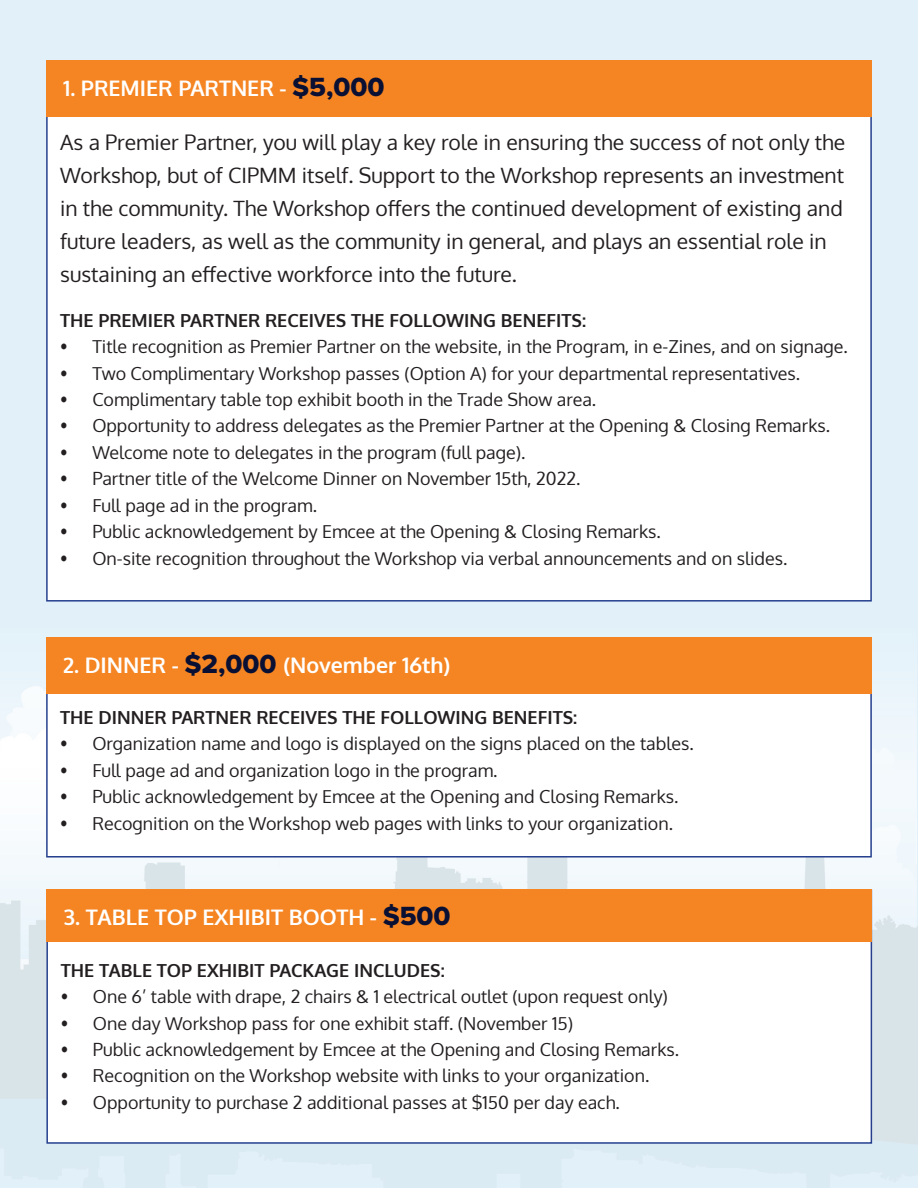
<style>
.page{position:relative;width:918px;height:1188px;background:#fff}
.page>*{position:absolute;margin:0;border:0;box-sizing:border-box;transform-origin:0 0}
.t1{font:700 21.45px "Oxygen";color:#fff}
.t2{font:21.15px/33.2px "Oxygen";color:#231f20}
.t3{font:700 18px "Oxygen";color:#231f20}
.t4{font:17.85px "Oxygen";color:#231f20}
.s1{font-size:21.15px}
.s2{font-family:"Proxima Nova Extrabld";font-weight:400;font-size:27.3px;color:#091033}
</style>
<div class="page">
<img style="left:0;top:0;width:918px;height:1188px">
<div style="left:46px;top:637px;width:826px;height:221px;background:#fff;border:2px solid #253f8e"></div>
<div style="left:46px;top:637px;width:826px;height:56px;background:#f58522"></div>
<div style="left:46px;top:60px;width:826px;height:542px;background:#fff;border:2px solid #253f8e"></div>
<div style="left:46px;top:60px;width:826px;height:56px;background:#f58522"></div>
<div style="left:46px;top:890px;width:826px;height:254px;background:#fff;border:2px solid #253f8e"></div>
<div style="left:47px;top:890px;width:825px;height:52px;background:#f58522"></div>
<p class="t1" style="left:63px;top:74px;width:323px"><span class="s1">1.</span> PREMIER PARTNER <span class="s1">-</span> <span class="s2">$5,000</span></p>
<p class="t2" style="left:60px;top:126px;width:787px">As a Premier Partner, you will play a key role in ensuring the success of not only the Workshop, but of CIPMM itself. Support to the Workshop represents an investment in the community. The Workshop offers the continued development of existing and future leaders, as well as the community in general, and plays an essential role in sustaining an effective workforce into the future.</p>
<p class="t3" style="left:60px;top:309px;width:527px">THE PREMIER PARTNER RECEIVES THE FOLLOWING BENEFITS:</p>
<p class="t4" style="left:60px;top:335px;width:789px">• Title recognition as Premier Partner on the website, in the Program, in e-Zines, and on signage.</p>
<p class="t4" style="left:60px;top:361px;width:742px">• Two Complimentary Workshop passes (Option A) for your departmental representatives.</p>
<p class="t4" style="left:60px;top:387px;width:538px">• Complimentary table top exhibit booth in the Trade Show area.</p>
<p class="t4" style="left:60px;top:414px;width:771px">• Opportunity to address delegates as the Premier Partner at the Opening &amp; Closing Remarks.</p>
<p class="t4" style="left:60px;top:440px;width:467px">• Welcome note to delegates in the program (full page).</p>
<p class="t4" style="left:60px;top:467px;width:522px">• Partner title of the Welcome Dinner on November 15th, 2022.</p>
<p class="t4" style="left:60px;top:493px;width:258px">• Full page ad in the program.</p>
<p class="t4" style="left:60px;top:520px;width:602px">• Public acknowledgement by Emcee at the Opening &amp; Closing Remarks.</p>
<p class="t4" style="left:60px;top:546px;width:729px">• On-site recognition throughout the Workshop via verbal announcements and on slides.</p>
<p class="t1" style="left:63px;top:652px;width:389px"><span class="s1">2.</span> DINNER <span class="s1">-</span> <span class="s2">$2,000</span> (November 16th)</p>
<p class="t3" style="left:60px;top:706px;width:519px">THE DINNER PARTNER RECEIVES THE FOLLOWING BENEFITS:</p>
<p class="t4" style="left:60px;top:732px;width:635px">• Organization name and logo is displayed on the signs placed on the tables.</p>
<p class="t4" style="left:60px;top:758px;width:439px">• Full page ad and organization logo in the program.</p>
<p class="t4" style="left:60px;top:785px;width:620px">• Public acknowledgement by Emcee at the Opening and Closing Remarks.</p>
<p class="t4" style="left:60px;top:811px;width:614px">• Recognition on the Workshop web pages with links to your organization.</p>
<p class="t1" style="left:64px;top:904px;width:388px">3. TABLE TOP EXHIBIT BOOTH - <span class="s2">$500</span></p>
<p class="t3" style="left:61px;top:959px;width:385px">THE TABLE TOP EXHIBIT PACKAGE INCLUDES:</p>
<p class="t4" style="left:61px;top:985px;width:609px">• One 6’ table with drape, 2 chairs &amp; 1 electrical outlet (upon request only)</p>
<p class="t4" style="left:61px;top:1011px;width:514px">• One day Workshop pass for one exhibit staff. (November 15)</p>
<p class="t4" style="left:61px;top:1037px;width:620px">• Public acknowledgement by Emcee at the Opening and Closing Remarks.</p>
<p class="t4" style="left:61px;top:1064px;width:590px">• Recognition on the Workshop website with links to your organization.</p>
<p class="t4" style="left:61px;top:1090px;width:560px">• Opportunity to purchase 2 additional passes at $150 per day each.</p>
</div>
